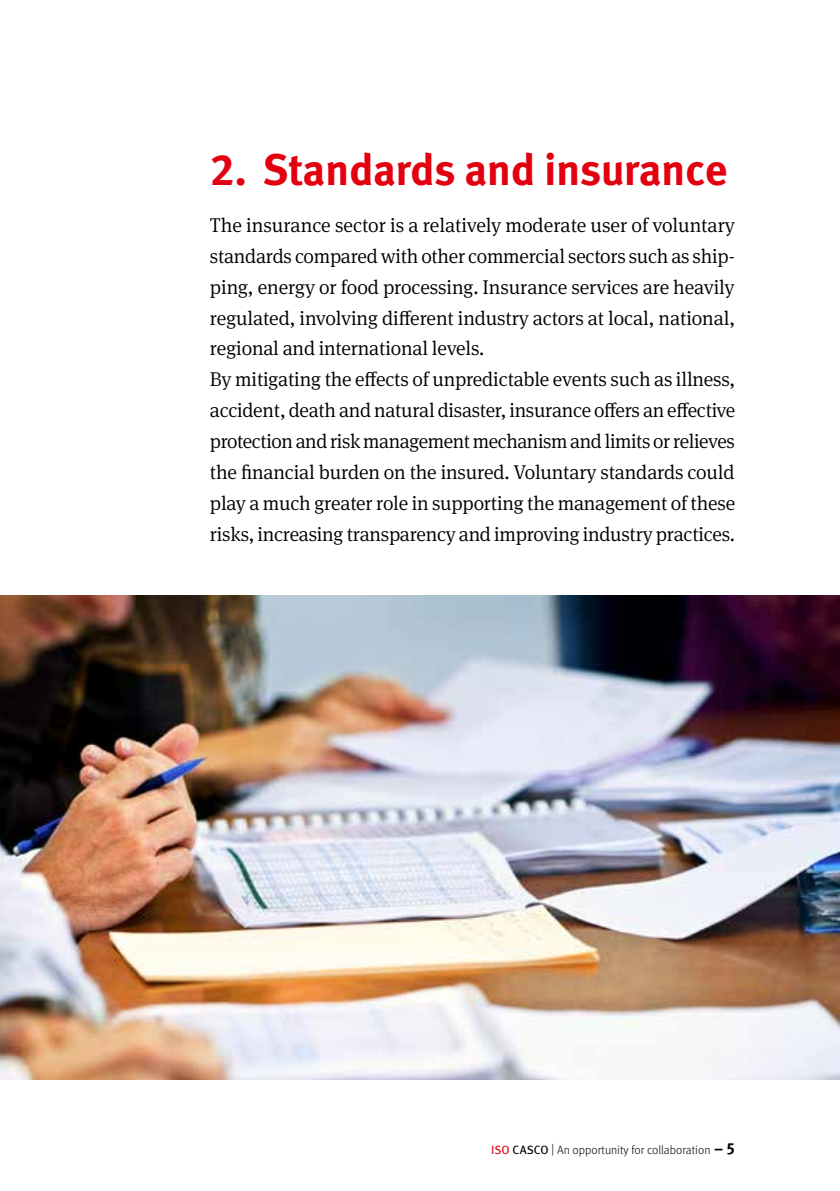
<style>
.page{position:relative;width:840px;height:1191px;background:#fff}
.page>*{position:absolute;margin:0;border:0;box-sizing:border-box;transform-origin:0 0}
.t1{font:700 44px "Meta Pro";letter-spacing:-.015em;color:#e3000f}
.t2{font:300 20px/30.8px "Meta Serif Pro";letter-spacing:-.015em;color:#000}
.t3{font:300 12px "Meta Pro";color:#000}
.s1{font-weight:400;color:#e3000f}
.s2{font-weight:400}
.s3{font-weight:700;font-size:16px}
</style>
<div class="page">
<img style="left:0;top:595px;width:839px;height:484px">
<h1 class="t1" style="left:210px;top:136px;width:518px">2. Standards and insurance</h1>
<p class="t2" style="left:210px;top:208px;width:526px">The insurance sector is a relatively moderate user of voluntary standards compared with other commercial sectors such as ship&shy;ping, energy or food processing. Insurance services are heavily regulated, involving different industry actors at local, national, regional and international levels.<br>By mitigating the effects of unpredictable events such as illness, accident, death and natural disaster, insurance offers an effective protection and risk management mechanism and limits or relieves the financial burden on the insured. Voluntary standards could play a much greater role in supporting the management of these risks, increasing transparency and improving industry practices.</p>
<p class="t3" style="left:491px;top:1141px;width:245px"><span class="s1">ISO</span> <span class="s2">CASCO</span> | An opportunity for collaboration <span class="s3">– 5</span></p>
</div>
